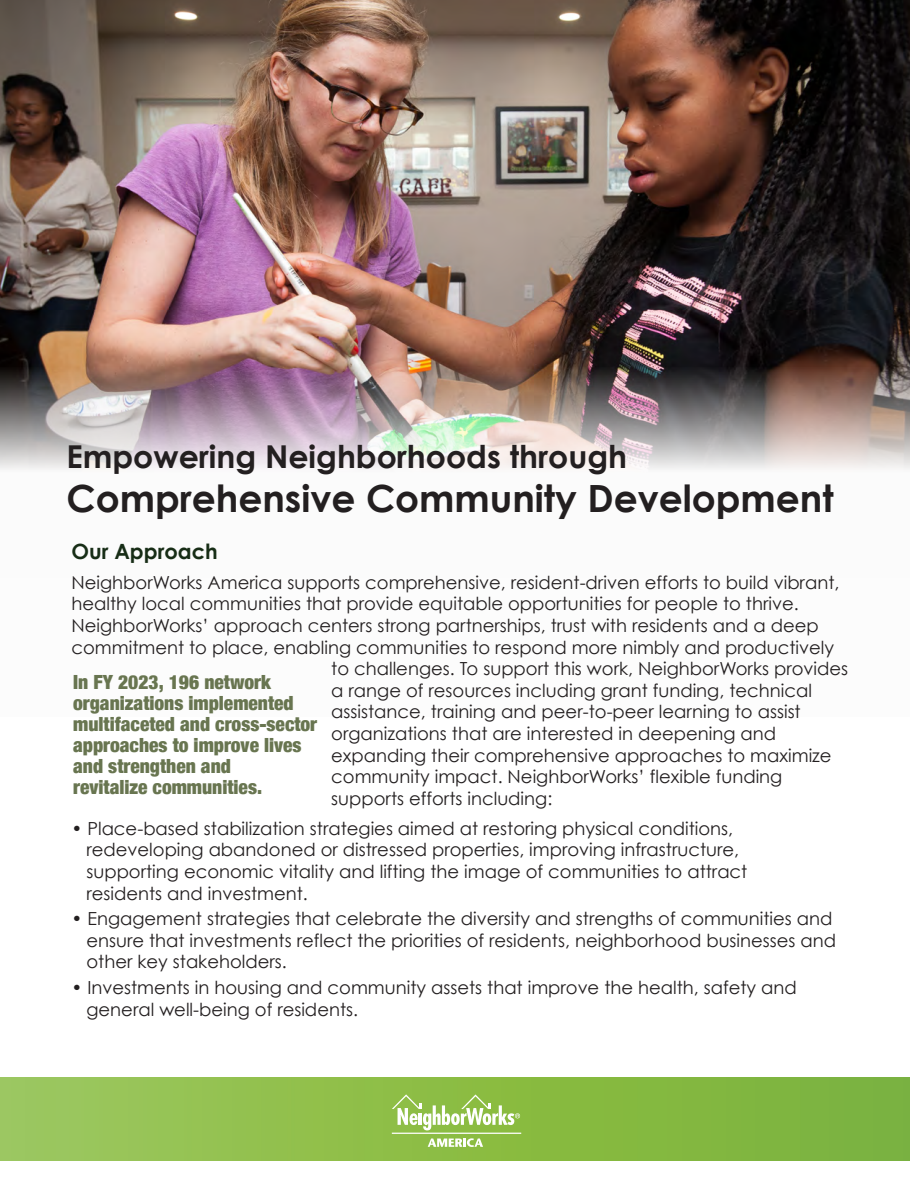
<style>
.page{position:relative;width:910px;height:1185px;background:#fff}
.page>*{position:absolute;margin:0;border:0;box-sizing:border-box;transform-origin:0 0}
.t1{font:700 37.5px "Century Gothic";color:#231f20}
.t2{font:700 31.5px "Century Gothic";color:#231f20}
.t3{font:700 21px "Century Gothic";color:#172d16}
.t4{font:900 condensed 19.5px/21px "Helvetica Neue";color:#687550}
.t5{font:18px/21.6px "Century Gothic";color:#231f20}
</style>
<div class="page">
<img style="left:0;top:1077px;width:909px;height:82px">
<svg style="left:391px;top:1094px;width:129px;height:36px"></svg>
<svg style="left:427px;top:1137px;width:56px;height:9px"></svg>
<hr style="left:391px;top:1132px;width:130px;height:1px;background:#fff">
<img style="left:0;top:0;width:909px;height:320px">
<img style="left:0;top:320px;width:909px;height:150px">
<h2 class="t2" style="left:66px;top:433px;width:562px">Empowering Neighborhoods through</h2>
<h1 class="t1" style="left:66px;top:470px;width:768px">Comprehensive Community Development</h1>
<p class="t3" style="left:71px;top:535px;width:148px">Our Approach</p>
<p class="t5" style="left:71px;top:571px;width:769px">NeighborWorks America supports comprehensive, resident-driven efforts to build vibrant,</p>
<p class="t5" style="left:71px;top:592px;width:728px">healthy local communities that provide equitable opportunities for people to thrive.</p>
<p class="t5" style="left:71px;top:614px;width:748px">NeighborWorks’ approach centers strong partnerships, trust with residents and a deep</p>
<p class="t5" style="left:71px;top:635px;width:763px">commitment to place, enabling communities to respond more nimbly and productively</p>
<p class="t5" style="left:331px;top:657px;width:518px">to challenges. To support this work, NeighborWorks provides</p>
<p class="t5" style="left:331px;top:679px;width:482px">a range of resources including grant funding, technical</p>
<p class="t5" style="left:331px;top:700px;width:471px">assistance, training and peer-to-peer learning to assist</p>
<p class="t5" style="left:331px;top:722px;width:446px">organizations that are interested in deepening and</p>
<p class="t5" style="left:331px;top:743px;width:501px">expanding their comprehensive approaches to maximize</p>
<p class="t5" style="left:331px;top:765px;width:452px">community impact. NeighborWorks’ flexible funding</p>
<p class="t5" style="left:331px;top:787px;width:222px">supports efforts including:</p>
<p class="t5" style="left:86px;top:817px;width:662px;text-indent:-15px">• Place-based stabilization strategies aimed at restoring physical conditions, redeveloping abandoned or distressed properties, improving infrastructure, supporting economic vitality and lifting the image of communities to attract residents and investment.</p>
<p class="t5" style="left:86px;top:907px;width:751px;text-indent:-15px">• Engagement strategies that celebrate the diversity and strengths of communities and ensure that investments reflect the priorities of residents, neighborhood businesses and other key stakeholders.</p>
<p class="t5" style="left:86px;top:976px;width:711px;text-indent:-15px">• Investments in housing and community assets that improve the health, safety and general well-being of residents.</p>
<p class="t4" style="left:73px;top:670px;width:245px">In FY 2023, 196 network organizations implemented multifaceted and cross-sector approaches to improve lives and strengthen and<br>revitalize communities.</p>
</div>
